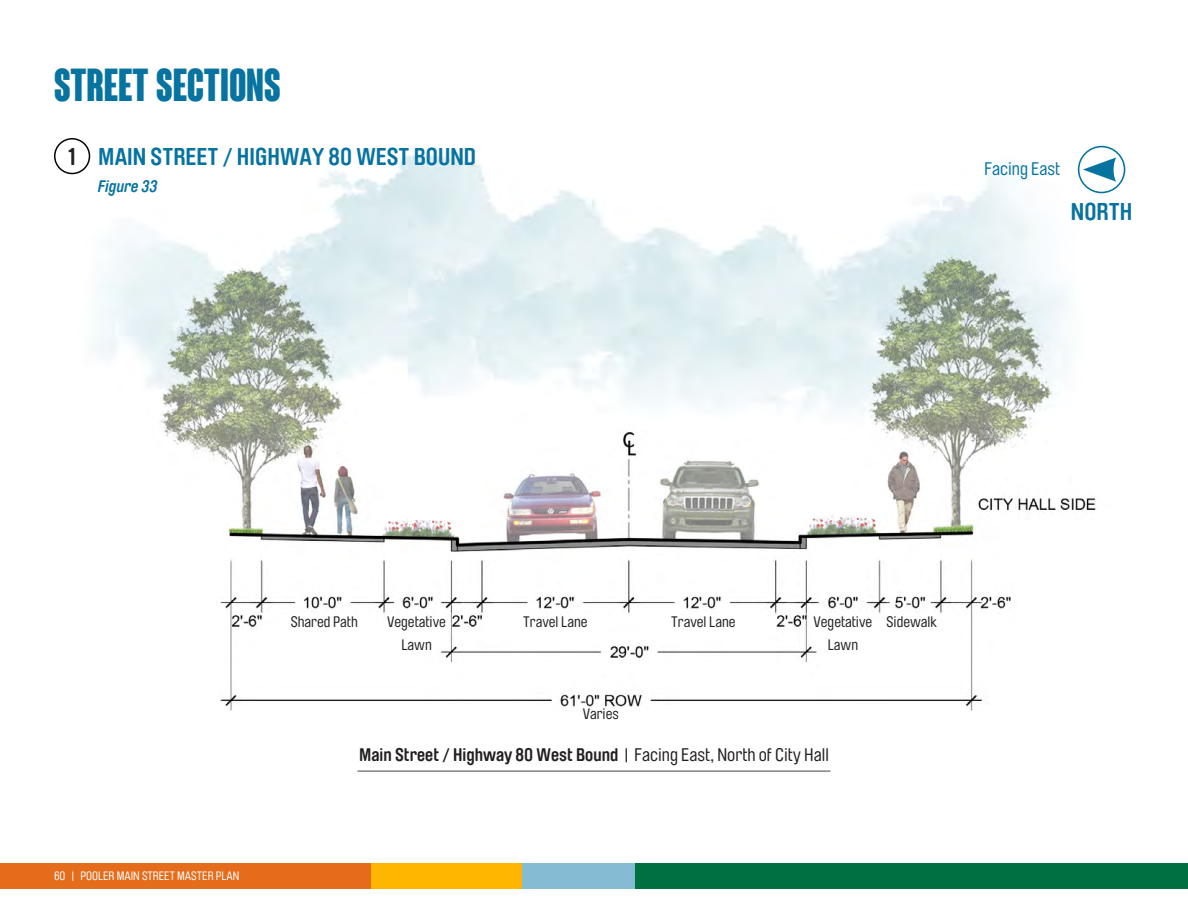
<style>
.page{position:relative;width:1188px;height:918px;background:#fff}
.page>*{position:absolute;margin:0;border:0;box-sizing:border-box;transform-origin:0 0}
.Page_Header{font:700 condensed 45px "Coluna";color:#0673a1}
.Subheader{font:700 24px "Brauer Neue";color:#0673a1}
.Body_Text_-_Black{font:700 24px "Brauer Neue";color:#231f20}
.Body_Text_-_Black-2{font:700 18px "Brauer Neue";color:#231f20}
.Body_Text_-_Black-3{font:18px "Brauer Neue";color:#0673a1}
.t1{font:italic 700 16.5px "Brauer Neue";color:#0673a1}
.Body_Text_-_Black-4{font:15px/22.5px "Brauer Neue";color:#231f20;text-align:center}
.t2{font:12px "Brauer Neue";color:#fff}
.s1{font-weight:400}
</style>
<div class="page">
<div style="left:0;top:863px;width:372px;height:26px;background:#e56c1b"></div>
<div style="left:372px;top:863px;width:150px;height:26px;background:#ffb600"></div>
<div style="left:522px;top:863px;width:113px;height:26px;background:#85bcd4"></div>
<div style="left:635px;top:863px;width:553px;height:26px;background:#007041"></div>
<img style="left:54px;top:154px;width:1051px;height:557px">
<svg style="left:1078px;top:146px;width:47px;height:47px"></svg>
<hr style="left:357px;top:770px;width:474px;height:2px;background:#040503">
<div style="left:54px;top:138px;width:36px;height:36px;border:2px solid #040503;border-radius:50%"></div>
<p class="Page_Header" style="left:54px;top:61px;width:228px">STREET SECTIONS</p>
<p class="Body_Text_-_Black" style="left:67px;top:143px;width:11px">1</p>
<p class="Subheader" style="left:98px;top:143px;width:379px">MAIN STREET / HIGHWAY 80 WEST BOUND</p>
<p class="t1" style="left:98px;top:176px;width:61px">Figure 33</p>
<p class="Body_Text_-_Black-3" style="left:985px;top:159px;width:77px">Facing East</p>
<p class="Subheader" style="left:1071px;top:198px;width:63px">NORTH</p>
<p class="t2" style="left:54px;top:869px;width:187px">60 | POOLER MAIN STREET MASTER PLAN</p>
<p class="Body_Text_-_Black-4" style="left:291px;top:611px;width:68px">Shared Path</p>
<p class="Body_Text_-_Black-4" style="left:387px;top:611px;width:60px">Vegetative</p>
<p class="Body_Text_-_Black-4" style="left:887px;top:611px;width:52px">Sidewalk</p>
<p class="Body_Text_-_Black-4" style="left:401px;top:633px;width:32px">Lawn</p>
<p class="Body_Text_-_Black-4" style="left:523px;top:611px;width:66px">Travel Lane</p>
<p class="Body_Text_-_Black-4" style="left:671px;top:611px;width:66px">Travel Lane</p>
<p class="Body_Text_-_Black-4" style="left:814px;top:611px;width:60px">Vegetative<br>Lawn</p>
<p class="Body_Text_-_Black-4" style="left:583px;top:703px;width:38px">Varies</p>
<p class="Body_Text_-_Black-2" style="left:359px;top:745px;width:471px">Main Street / Highway 80 West Bound <span class="s1">| Facing East, North of City Hall</span></p>
</div>
